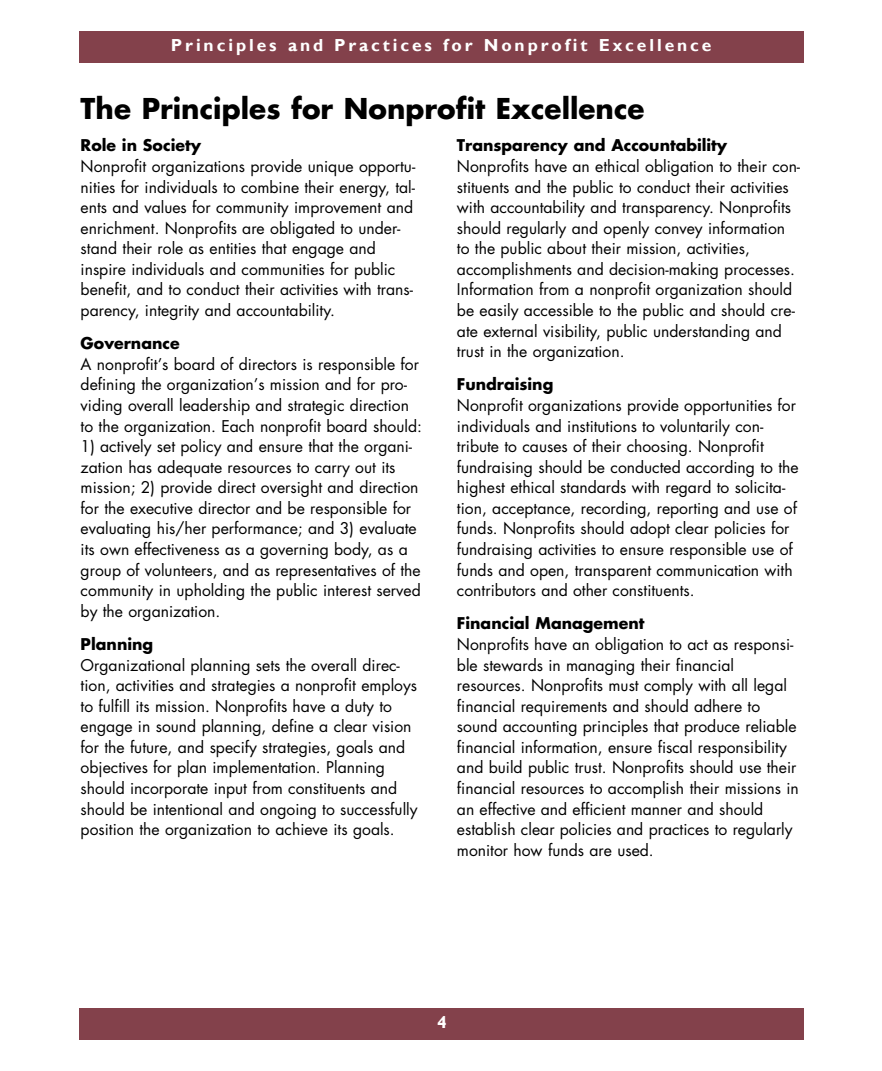
<style>
.page{position:relative;width:882px;height:1071px;background:#fff}
.page>*{position:absolute;margin:0;border:0;box-sizing:border-box;transform-origin:0 0}
.t1{font:700 28px "Futura";color:#000}
.t2{font:700 17.5px "Gill Sans";letter-spacing:.165em;color:#fff}
.t3{font:15.75px/20.7px "Futura";color:#000}
.t4{font:700 15.75px "Futura";color:#000}
</style>
<div class="page">
<div style="left:79px;top:1008px;width:724px;height:32px;background:#83414b"></div>
<div style="left:79px;top:32px;width:724px;height:31px;background:#83414b"></div>
<p class="t2" style="left:171px;top:35px;width:542px">Principles and Practices for Nonprofit Excellence</p>
<h1 class="t1" style="left:81px;top:90px;width:566px">The Principles for Nonprofit Excellence</h1>
<p class="t4" style="left:81px;top:135px;width:122px">Role in Society</p>
<p class="t3" style="left:81px;top:156px;width:336px">Nonprofit organizations provide unique opportu&shy;nities for individuals to combine their energy, tal&shy;ents and values for community improvement and enrichment. Nonprofits are obligated to under&shy;stand their role as entities that engage and inspire individuals and communities for public benefit, and to conduct their activities with trans&shy;parency, integrity and accountability.</p>
<p class="t4" style="left:81px;top:333px;width:101px">Governance</p>
<p class="t3" style="left:81px;top:354px;width:343px">A nonprofit’s board of directors is responsible for defining the organization’s mission and for pro&shy;viding overall leadership and strategic direction to the organization. Each nonprofit board should:</p>
<p class="t3" style="left:81px;top:436px;width:342px">1) actively set policy and ensure that the organi&shy;zation has adequate resources to carry out its mission; 2) provide direct oversight and direction for the executive director and be responsible for evaluating his/her performance; and 3) evaluate its own effectiveness as a governing body, as a group of volunteers, and as representatives of the community in upholding the public interest served by the organization.</p>
<p class="t4" style="left:81px;top:634px;width:74px">Planning</p>
<p class="t3" style="left:81px;top:655px;width:339px">Organizational planning sets the overall direc&shy;tion, activities and strategies a nonprofit employs to fulfill its mission. Nonprofits have a duty to engage in sound planning, define a clear vision for the future, and specify strategies, goals and objectives for plan implementation. Planning should incorporate input from constituents and should be intentional and ongoing to successfully position the organization to achieve its goals.</p>
<p class="t4" style="left:457px;top:135px;width:272px">Transparency and Accountability</p>
<p class="t3" style="left:457px;top:156px;width:345px">Nonprofits have an ethical obligation to their con&shy;stituents and the public to conduct their activities with accountability and transparency. Nonprofits should regularly and openly convey information to the public about their mission, activities, accomplishments and decision-making processes.<br>Information from a nonprofit organization should be easily accessible to the public and should cre&shy;ate external visibility, public understanding and trust in the organization.</p>
<p class="t4" style="left:457px;top:374px;width:98px">Fundraising</p>
<p class="t3" style="left:457px;top:395px;width:343px">Nonprofit organizations provide opportunities for individuals and institutions to voluntarily con&shy;tribute to causes of their choosing. Nonprofit fundraising should be conducted according to the highest ethical standards with regard to solicita&shy;tion, acceptance, recording, reporting and use of funds. Nonprofits should adopt clear policies for fundraising activities to ensure responsible use of funds and open, transparent communication with contributors and other constituents.</p>
<p class="t4" style="left:457px;top:613px;width:189px">Financial Management</p>
<p class="t3" style="left:457px;top:634px;width:343px">Nonprofits have an obligation to act as responsi&shy;ble stewards in managing their financial resources. Nonprofits must comply with all legal financial requirements and should adhere to sound accounting principles that produce reliable financial information, ensure fiscal responsibility and build public trust. Nonprofits should use their financial resources to accomplish their missions in an effective and efficient manner and should establish clear policies and practices to regularly monitor how funds are used.</p>
<p class="t2" style="left:437px;top:1012px;width:11px">4</p>
</div>
